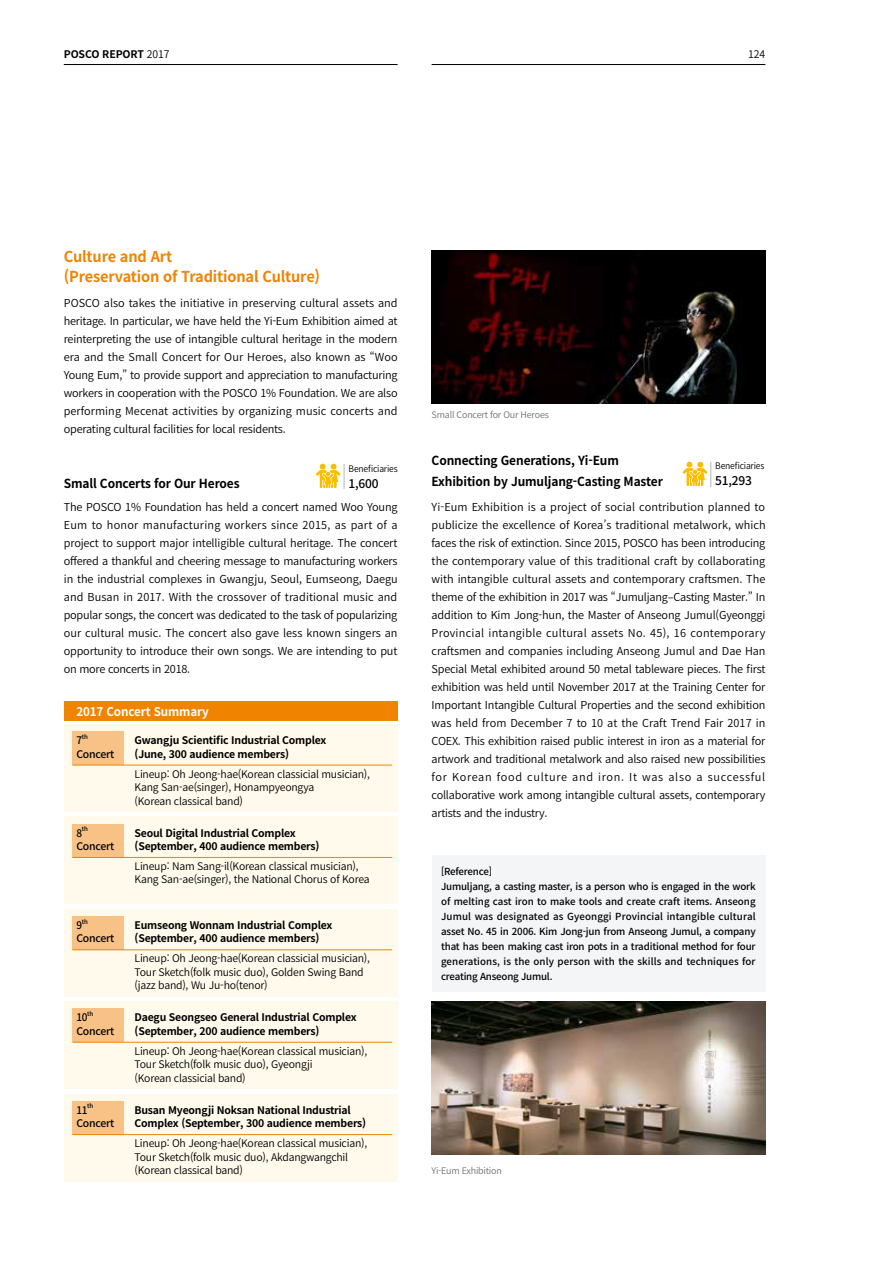
<style>
.page{position:relative;width:893px;height:1263px;background:#fff}
.page>*{position:absolute;margin:0;border:0;box-sizing:border-box;transform-origin:0 0}
.t1{font:700 15px/19.5px "Noto Sans CJ Kkr";letter-spacing:-.01em;color:#f08300}
.t2{font:700 12.45px/20.4px "Noto Sans CJ Kkr";letter-spacing:-.01em;color:#000;scale:.96 1}
.t3{font:700 12px "Noto Sans CJ Kkr";letter-spacing:-.01em;color:#fff}
.t4{font:500 12px "Noto Sans CJ Kkr";letter-spacing:-.02em;color:#000}
.t5{font:600 10.95px/18px "Noto Sans CJ Kkr";letter-spacing:-.02em;color:#000;text-align:justify}
.t6{font:600 10.5px/13.5px "Noto Sans CJ Kkr";letter-spacing:-.02em;color:#000}
.t7{font:700 10.5px/13.5px "Noto Sans CJ Kkr";letter-spacing:-.02em;color:#000}
.t8{font:500 10.5px "Noto Sans CJ Kkr";letter-spacing:-.02em;color:#000}
.t9{font:500 10.5px "Noto Sans CJ Kkr";letter-spacing:-.02em;color:#000;scale:.95 1}
.t10{font:500 9.75px/15px "Noto Sans CJ Kkr";letter-spacing:-.015em;color:#000;scale:.95 1}
.t11{font:600 9px "Noto Sans CJ Kkr";letter-spacing:-.02em;color:#727171}
.t12{font:600 9px "Noto Sans CJ Kkr";letter-spacing:-.02em;color:#000;scale:.95 1}
.t13{font:500 6.15px "Noto Sans CJ Kkr";letter-spacing:-.02em;color:#000}
.s1{font-weight:600}
</style>
<div class="page">
<hr style="left:64px;top:64px;width:334px;height:1px;background:#000">
<hr style="left:432px;top:64px;width:333px;height:1px;background:#000">
<div style="left:64px;top:701px;width:334px;height:20px;background:#f08300"></div>
<div style="left:64px;top:724px;width:334px;height:88px;background:#fffaec"></div>
<div style="left:72px;top:731px;width:52px;height:34px;background:#f8c186"></div>
<hr style="left:72px;top:765px;width:320px;height:1px;background:#f08300">
<div style="left:64px;top:817px;width:334px;height:87px;background:#fffaec"></div>
<div style="left:72px;top:824px;width:52px;height:34px;background:#f8c186"></div>
<hr style="left:72px;top:857px;width:320px;height:1px;background:#f08300">
<div style="left:64px;top:909px;width:334px;height:87px;background:#fffaec"></div>
<div style="left:72px;top:916px;width:52px;height:34px;background:#f8c186"></div>
<hr style="left:72px;top:949px;width:320px;height:1px;background:#f08300">
<div style="left:64px;top:1001px;width:334px;height:88px;background:#fffaec"></div>
<div style="left:72px;top:1008px;width:52px;height:34px;background:#f8c186"></div>
<hr style="left:72px;top:1042px;width:320px;height:1px;background:#f08300">
<div style="left:64px;top:1094px;width:334px;height:87px;background:#fffaec"></div>
<div style="left:72px;top:1101px;width:52px;height:34px;background:#f8c186"></div>
<hr style="left:72px;top:1134px;width:320px;height:1px;background:#f08300">
<div style="left:432px;top:855px;width:333px;height:137px;background:#f3f5f6"></div>
<img style="left:432px;top:250px;width:333px;height:153px">
<img style="left:432px;top:1001px;width:333px;height:154px">
<svg style="left:683px;top:462px;width:29px;height:25px"></svg>
<svg style="left:316px;top:464px;width:29px;height:25px"></svg>
<p class="t7" style="left:64px;top:48px;width:107px">POSCO REPORT <span class="s1">2017</span></p>
<p class="t6" style="left:748px;top:48px;width:19px">124</p>
<h1 class="t1" style="left:64px;top:247px;width:258px">Culture and Art<br>(Preservation of Traditional Culture)</h1>
<p class="t5" style="left:64px;top:294px;width:335px">POSCO also takes the initiative in preserving cultural assets and heritage. In particular, we have held the Yi-Eum Exhibition aimed at reinterpreting the use of intangible cultural heritage in the modern era and the Small Concert for Our Heroes, also known as “Woo Young Eum,” to provide support and appreciation to manufacturing workers in cooperation with the POSCO 1% Foundation. We are also performing Mecenat activities by organizing music concerts and operating cultural facilities for local residents.</p>
<p class="t12" style="left:349px;top:464px;width:53px">Beneficiaries</p>
<p class="t4" style="left:349px;top:476px;width:31px">1,600</p>
<p class="t2" style="left:64px;top:474px;width:185px">Small Concerts for Our Heroes</p>
<p class="t5" style="left:64px;top:498px;width:335px">The POSCO 1% Foundation has held a concert named Woo Young Eum to honor manufacturing workers since 2015, as part of a project to support major intelligible cultural heritage. The concert offered a thankful and cheering message to manufacturing workers in the industrial complexes in Gwangju, Seoul, Eumseong, Daegu and Busan in 2017. With the crossover of traditional music and popular songs, the concert was dedicated to the task of popularizing our cultural music. The concert also gave less known singers an opportunity to introduce their own songs. We are intending to put on more concerts in 2018.</p>
<p class="t3" style="left:76px;top:704px;width:134px">2017 Concert Summary</p>
<p class="t9" style="left:76px;top:734px;width:7px">7</p>
<p class="t13" style="left:82px;top:733px;width:8px">th</p>
<p class="t8" style="left:76px;top:748px;width:40px">Concert</p>
<p class="t7" style="left:135px;top:734px;width:193px">Gwangju Scientific Industrial Complex (June, 300 audience members)</p>
<p class="t6" style="left:135px;top:767px;width:237px">Lineup: Oh Jeong-hae(Korean classicial musician),<br>Kang San-ae(singer), Honampyeongya<br>(Korean classical band)</p>
<p class="t9" style="left:76px;top:827px;width:7px">8</p>
<p class="t13" style="left:82px;top:826px;width:8px">th</p>
<p class="t8" style="left:76px;top:840px;width:40px">Concert</p>
<p class="t7" style="left:135px;top:826px;width:186px">Seoul Digital Industrial Complex (September, 400 audience members)</p>
<p class="t6" style="left:135px;top:859px;width:237px">Lineup: Nam Sang-il(Korean classical musician),<br>Kang San-ae(singer), the National Chorus of Korea</p>
<p class="t9" style="left:76px;top:919px;width:7px">9</p>
<p class="t13" style="left:82px;top:918px;width:8px">th</p>
<p class="t8" style="left:76px;top:933px;width:40px">Concert</p>
<p class="t7" style="left:135px;top:918px;width:199px">Eumseong Wonnam Industrial Complex (September, 400 audience members)</p>
<p class="t6" style="left:135px;top:952px;width:237px">Lineup: Oh Jeong-hae(Korean classicial musician),<br>Tour Sketch(folk music duo), Golden Swing Band (jazz band), Wu Ju-ho(tenor)</p>
<p class="t9" style="left:76px;top:1011px;width:13px">10</p>
<p class="t13" style="left:87px;top:1010px;width:8px">th</p>
<p class="t8" style="left:76px;top:1025px;width:40px">Concert</p>
<p class="t7" style="left:135px;top:1011px;width:224px">Daegu Seongseo General Industrial Complex (September, 200 audience members)</p>
<p class="t6" style="left:135px;top:1044px;width:234px">Lineup: Oh Jeong-hae(Korean classical musician),<br>Tour Sketch(folk music duo), Gyeongji<br>(Korean classicial band)</p>
<p class="t9" style="left:76px;top:1104px;width:13px">11</p>
<p class="t13" style="left:87px;top:1103px;width:8px">th</p>
<p class="t8" style="left:76px;top:1117px;width:40px">Concert</p>
<p class="t7" style="left:135px;top:1103px;width:233px">Busan Myeongji Noksan National Industrial<br>Complex (September, 300 audience members)</p>
<p class="t6" style="left:135px;top:1137px;width:234px">Lineup: Oh Jeong-hae(Korean classical musician),<br>Tour Sketch(folk music duo), Akdangwangchil (Korean classical band)</p>
<p class="t11" style="left:432px;top:410px;width:119px">Small Concert for Our Heroes</p>
<p class="t2" style="left:432px;top:451px;width:242px">Connecting Generations, Yi-Eum<br>Exhibition by Jumuljang-Casting Master</p>
<p class="t5" style="left:432px;top:498px;width:335px">Yi-Eum Exhibition is a project of social contribution planned to publicize the excellence of Korea’s traditional metalwork, which faces the risk of extinction. Since 2015, POSCO has been introducing the contemporary value of this traditional craft by collaborating with intangible cultural assets and contemporary craftsmen. The theme of the exhibition in 2017 was “Jumuljang–Casting Master.” In addition to Kim Jong-hun, the Master of Anseong Jumul(Gyeonggi Provincial intangible cultural assets No. 45), 16 contemporary craftsmen and companies including Anseong Jumul and Dae Han Special Metal exhibited around 50 metal tableware pieces. The first exhibition was held until November 2017 at the Training Center for Important Intangible Cultural Properties and the second exhibition was held from December 7 to 10 at the Craft Trend Fair 2017 in COEX. This exhibition raised public interest in iron as a material for artwork and traditional metalwork and also raised new possibilities for Korean food culture and iron. It was also a successful collaborative work among intangible cultural assets, contemporary artists and the industry.</p>
<p class="t12" style="left:715px;top:461px;width:53px">Beneficiaries</p>
<p class="t4" style="left:715px;top:474px;width:38px">51,293</p>
<p class="t10" style="left:441px;top:864px;width:333px">[Reference]<br>Jumuljang, a casting master, is a person who is engaged in the work of melting cast iron to make tools and create craft items. Anseong Jumul was designated as Gyeonggi Provincial intangible cultural asset No. 45 in 2006. Kim Jong-jun from Anseong Jumul, a company that has been making cast iron pots in a traditional method for four generations, is the only person with the skills and techniques for creating Anseong Jumul.</p>
<p class="t11" style="left:432px;top:1166px;width:72px">Yi-Eum Exhibition</p>
</div>
